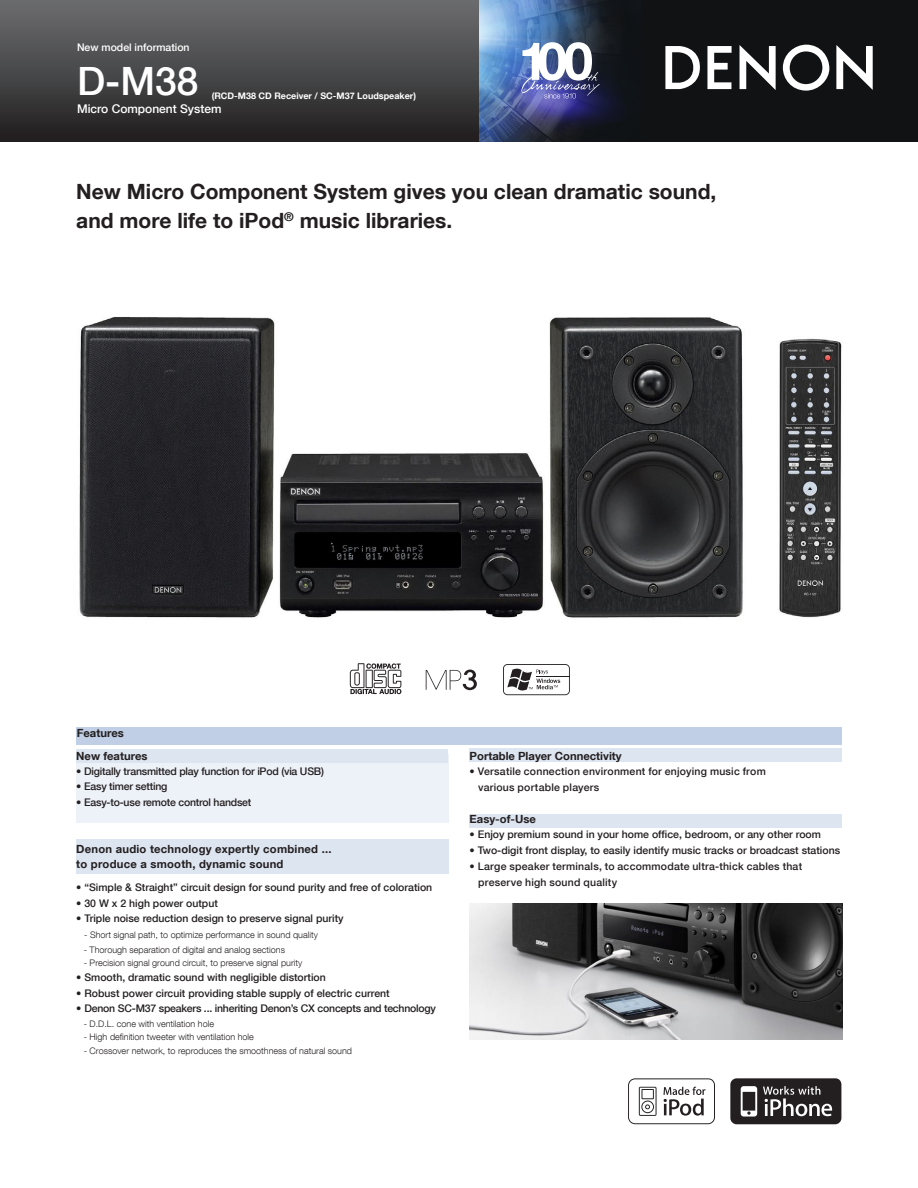
<style>
.page{position:relative;width:918px;height:1188px;background:#fff}
.page>*{position:absolute;margin:0;border:0;box-sizing:border-box;transform-origin:0 0}
.t1{font:500 39px "Helvetica Neue LT Com";color:#fff}
.t2{font:700 21px/29.8px "Helvetica Neue LT Com";color:#231f20}
.t3{font:500 12px "Helvetica Neue LT Com";color:#fff}
.t4{font:700 11.25px/15px "Helvetica Neue LT Com";letter-spacing:.02em;color:#231f20}
.t5{font:700 11.25px "Helvetica Neue LT Com";color:#231f20}
.t6{font:500 10.5px "Helvetica Neue LT Com";color:#231f20}
.t7{font:500 10.5px "Helvetica Neue LT Com";letter-spacing:-.02em;color:#231f20}
.t8{font:500 10.5px/15.8px "Helvetica Neue LT Com";letter-spacing:.02em;color:#231f20}
.t9{font:500 10.5px "Helvetica Neue LT Com";color:#fff}
.t10{font:300 9px "Helvetica Neue LT Com";color:#231f20}
.t11{font:700 9px "Helvetica Neue LT Com";color:#fff}
</style>
<div class="page">
<div style="left:0;top:0;width:485px;height:141px;background:linear-gradient(to bottom,#6d6f72,#221f20)"></div>
<div style="left:479px;top:0;width:439px;height:141px;background:#101214"></div>
<img style="left:479px;top:0;width:145px;height:141px">
<img style="left:521px;top:42px;width:79px;height:57px">
<svg style="left:740px;top:45px;width:36px;height:45px"></svg>
<svg style="left:707px;top:46px;width:25px;height:43px"></svg>
<svg style="left:836px;top:45px;width:37px;height:45px"></svg>
<svg style="left:665px;top:46px;width:35px;height:43px"></svg>
<svg style="left:783px;top:45px;width:46px;height:46px"></svg>
<div style="left:76px;top:754px;width:373px;height:68px;background:#edf1f8"></div>
<div style="left:470px;top:814px;width:372px;height:13px;background:#dde5f1"></div>
<div style="left:470px;top:748px;width:372px;height:14px;background:#dde5f1"></div>
<div style="left:76px;top:749px;width:372px;height:14px;background:#dde5f1"></div>
<div style="left:76px;top:839px;width:372px;height:34px;background:#dde5f1"></div>
<div style="left:76px;top:727px;width:766px;height:17px;background:#c0cfe5"></div>
<img style="left:79px;top:316px;width:763px;height:302px">
<svg style="left:350px;top:663px;width:51px;height:31px"></svg>
<svg style="left:426px;top:670px;width:51px;height:20px"></svg>
<svg style="left:503px;top:664px;width:67px;height:31px"></svg>
<img style="left:470px;top:904px;width:372px;height:136px">
<svg style="left:628px;top:1078px;width:87px;height:46px"></svg>
<div style="left:629px;top:1079px;width:85px;height:44px;background:#fff;border-radius:6px"></div>
<svg style="left:639px;top:1087px;width:18px;height:29px"></svg>
<svg style="left:664px;top:1087px;width:41px;height:29px"></svg>
<svg style="left:730px;top:1078px;width:111px;height:46px;background:#4a4748"></svg>
<p class="t9" style="left:77px;top:41px;width:114px">New model information</p>
<h1 class="t1" style="left:77px;top:57px;width:123px">D-M38</h1>
<p class="t11" style="left:212px;top:90px;width:206px">(RCD-M38 CD Receiver / SC-M37 Loudspeaker)</p>
<p class="t3" style="left:77px;top:102px;width:146px">Micro Component System</p>
<h2 class="t2" style="left:76px;top:176px;width:642px">New Micro Component System gives you clean dramatic sound, and more life to iPod<sup>®</sup> music libraries.</h2>
<p class="t5" style="left:77px;top:726px;width:49px">Features</p>
<p class="t5" style="left:76px;top:749px;width:73px">New features</p>
<p class="t7" style="left:76px;top:765px;width:249px">• Digitally transmitted play function for iPod (via USB)</p>
<p class="t7" style="left:76px;top:780px;width:93px">• Easy timer setting</p>
<p class="t7" style="left:76px;top:796px;width:177px">• Easy-to-use remote control handset</p>
<p class="t4" style="left:76px;top:841px;width:257px">Denon audio technology expertly combined ... to produce a smooth, dynamic sound</p>
<p class="t6" style="left:76px;top:881px;width:357px">• “Simple &amp; Straight” circuit design for sound purity and free of coloration</p>
<p class="t6" style="left:76px;top:897px;width:143px">• 30 W x 2 high power output</p>
<p class="t6" style="left:76px;top:912px;width:269px">• Triple noise reduction design to preserve signal purity</p>
<p class="t10" style="left:84px;top:930px;width:235px">- Short signal path, to optimize performance in sound quality</p>
<p class="t10" style="left:84px;top:944px;width:203px">- Thorough separation of digital and analog sections</p>
<p class="t10" style="left:84px;top:957px;width:220px">- Precision signal ground circuit, to preserve signal purity</p>
<p class="t6" style="left:76px;top:971px;width:251px">• Smooth, dramatic sound with negligible distortion</p>
<p class="t6" style="left:76px;top:987px;width:315px">• Robust power circuit providing stable supply of electric current</p>
<p class="t7" style="left:76px;top:1002px;width:361px">• Denon SC-M37 speakers ... inheriting Denon’s CX concepts and technology</p>
<p class="t10" style="left:84px;top:1018px;width:132px">- D.D.L. cone with ventilation hole</p>
<p class="t10" style="left:84px;top:1032px;width:172px">- High definition tweeter with ventilation hole</p>
<p class="t10" style="left:84px;top:1045px;width:270px">- Crossover network, to reproduces the smoothness of natural sound</p>
<p class="t5" style="left:470px;top:749px;width:154px">Portable Player Connectivity</p>
<p class="t8" style="left:478px;top:764px;width:289px;text-indent:-9px">• Versatile connection environment for enjoying music from various portable players</p>
<p class="t5" style="left:470px;top:812px;width:68px">Easy-of-Use</p>
<p class="t6" style="left:470px;top:828px;width:353px">• Enjoy premium sound in your home office, bedroom, or any other room</p>
<p class="t6" style="left:470px;top:844px;width:372px">• Two-digit front display, to easily identify music tracks or broadcast stations</p>
<p class="t8" style="left:478px;top:858px;width:326px;text-indent:-9px">• Large speaker terminals, to accommodate ultra-thick cables that preserve high sound quality</p>
</div>
